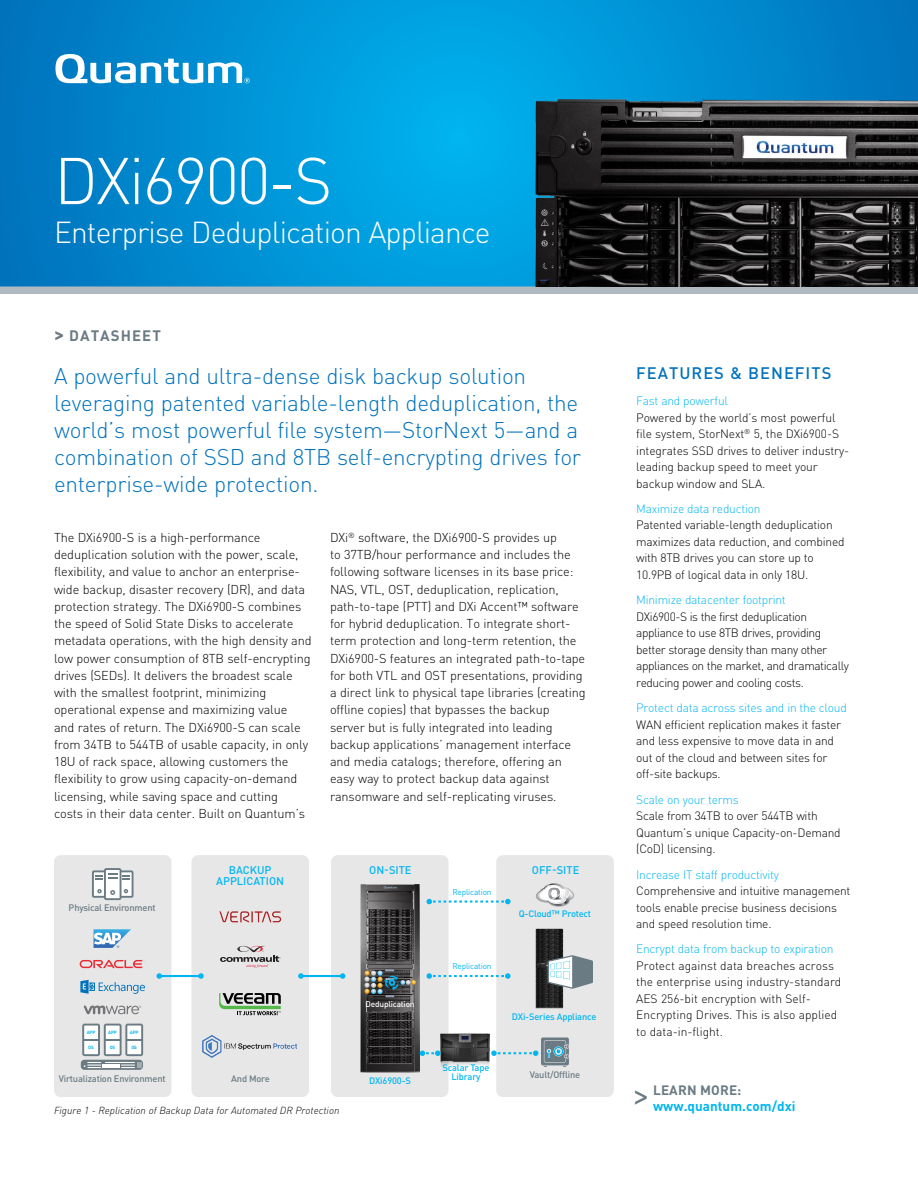
<style>
.page{position:relative;width:918px;height:1188px;background:#fff}
.page>*{position:absolute;margin:0;border:0;box-sizing:border-box;transform-origin:0 0}
.P1_main_copy_block{font:300 64.95px "DIN Pro";letter-spacing:-.03em;color:#fff}
.P1_tab_title{font:35.4px "DIN Pro";color:#6b7b84}
.P1_main_copy_block-2{font:300 30px "DIN Pro";letter-spacing:-.03em;color:#fff}
.P1_main_copy_block-3{font:300 22.5px/27px "DIN Pro";letter-spacing:-.01em;color:#0072bc}
.P1_tab_title-2{font:500 16.5px "DIN Pro";letter-spacing:.06em;color:#0072bc}
.P1_main_copy_block-4{font:700 15px "DIN Pro";letter-spacing:.07em;color:#6b7b84}
.P1_tab_title-3{font:700 13.5px "DIN Pro";color:#00b6f1}
.P1_tab_title-4{font:700 13.5px "DIN Pro";letter-spacing:.01em;color:#6b7b84}
.P1_main_copy_block-5{font:300 12.75px/17.2px "DIN Pro";letter-spacing:-.01em;color:#000}
.P1_features_and_bene{font:300 12px/16.5px "DIN Pro";letter-spacing:-.02em;color:#000}
.P1_features_and_bene-2{font:300 12px/16.5px "DIN Pro";color:#000}
.t1{font:500 11.1px "DIN Pro";color:#00b6f1}
.P2_product_callouts{font:italic 300 10.2px "DIN Pro";color:#000}
.t2{font:500 9.3px "DIN Pro";letter-spacing:-.02em;color:#6b7b84}
.t3{font:500 9.3px/8.2px "DIN Pro";letter-spacing:-.02em;color:#00b6f1;text-align:center}
.t4{font:8.25px "DIN Pro";letter-spacing:-.02em;color:#00b6f1}
.t5{font:500 8.25px "DIN Pro";letter-spacing:-.02em;color:#fff}
.t6{font:700 4.65px "DIN Pro";letter-spacing:-.02em;color:#00b6f1}
.s1{font-size:18.75px}
.s2{color:#00b6f1}
</style>
<div class="page">
<div style="left:331px;top:855px;width:118px;height:242px;background:#e7e7e7;border-radius:7px"></div>
<div style="left:496px;top:855px;width:118px;height:242px;background:#e7e7e7;border-radius:7px"></div>
<div style="left:54px;top:855px;width:117px;height:242px;background:#e7e7e7;border-radius:7px"></div>
<div style="left:191px;top:855px;width:118px;height:242px;background:#e7e7e7;border-radius:7px"></div>
<svg style="left:80px;top:980px;width:65px;height:14px"></svg>
<svg style="left:94px;top:929px;width:37px;height:19px"></svg>
<svg style="left:84px;top:1005px;width:57px;height:10px"></svg>
<svg style="left:80px;top:960px;width:65px;height:8px"></svg>
<svg style="left:536px;top:883px;width:38px;height:24px"></svg>
<svg style="left:92px;top:868px;width:42px;height:32px"></svg>
<svg style="left:82px;top:1024px;width:61px;height:32px;background:#cfd4d7"></svg>
<svg style="left:81px;top:1060px;width:62px;height:10px"></svg>
<hr style="left:102px;top:1065px;width:18px;height:3px;background:#fff">
<hr style="left:105px;top:1062px;width:30px;height:1px;background:#fff">
<svg style="left:84px;top:1062px;width:17px;height:6px"></svg>
<svg style="left:121px;top:1063px;width:20px;height:5px"></svg>
<img style="left:361px;top:884px;width:58px;height:188px">
<svg style="left:364px;top:971px;width:52px;height:23px"></svg>
<img style="left:535px;top:928px;width:29px;height:81px">
<svg style="left:548px;top:955px;width:45px;height:34px;background:#a3afb4"></svg>
<img style="left:438px;top:1031px;width:52px;height:45px">
<hr style="left:159px;top:975px;width:42px;height:2px;background:#00b6f1">
<svg style="left:198px;top:973px;width:6px;height:6px"></svg>
<svg style="left:157px;top:973px;width:5px;height:6px"></svg>
<hr style="left:301px;top:975px;width:42px;height:2px;background:#00b6f1">
<svg style="left:340px;top:973px;width:5px;height:6px"></svg>
<svg style="left:298px;top:973px;width:6px;height:6px"></svg>
<svg style="left:491px;top:1038px;width:78px;height:29px"></svg>
<svg style="left:420px;top:1051px;width:21px;height:5px"></svg>
<svg style="left:427px;top:973px;width:84px;height:6px"></svg>
<svg style="left:427px;top:899px;width:84px;height:5px"></svg>
<svg style="left:220px;top:946px;width:61px;height:22px"></svg>
<img style="left:202px;top:1035px;width:95px;height:23px">
<svg style="left:219px;top:993px;width:62px;height:22px"></svg>
<img style="left:219px;top:910px;width:64px;height:13px">
<svg style="left:0;top:0;width:918px;height:286px;background:#0091d4"></svg>
<svg style="left:56px;top:54px;width:194px;height:29px"></svg>
<div style="left:0;top:286px;width:918px;height:8px;background:#b1bac0"></div>
<img style="left:496px;top:75px;width:422px;height:212px">
<p class="P1_main_copy_block" style="left:54px;top:131px;width:280px">DXi6900-S</p>
<p class="P1_main_copy_block-2" style="left:54px;top:209px;width:438px">Enterprise Deduplication Appliance</p>
<p class="P1_main_copy_block-4" style="left:54px;top:323px;width:108px"><span class="s1">&gt;</span> DATASHEET</p>
<p class="P1_main_copy_block-3" style="left:54px;top:360px;width:529px">A powerful and ultra-dense disk backup solution leveraging patented variable-length deduplication, the world’s most powerful file system—StorNext 5—and a combination of SSD and 8TB self-encrypting drives for enterprise-wide protection.</p>
<p class="P1_main_copy_block-5" style="left:54px;top:528px;width:259px">The DXi6900-S is a high-performance deduplication solution with the power, scale, flexibility, and value to anchor an enterprise&shy;wide backup, disaster recovery (DR), and data protection strategy. The DXi6900-S combines the speed of Solid State Disks to accelerate metadata operations, with the high density and low power consumption of 8TB self-encrypting drives (SEDs). It delivers the broadest scale with the smallest footprint, minimizing operational expense and maximizing value<br>and rates of return. The DXi6900-S can scale from 34TB to 544TB of usable capacity, in only 18U of rack space, allowing customers the flexibility to grow using capacity-on-demand licensing, while saving space and cutting<br>costs in their data center. Built on Quantum’s</p>
<p class="P1_main_copy_block-5" style="left:330px;top:528px;width:257px">DXi<sup>®</sup> software, the DXi6900-S provides up<br>to 37TB/hour performance and includes the following software licenses in its base price:<br>NAS, VTL, OST, deduplication, replication, path-to-tape (PTT) and DXi Accent™ software for hybrid deduplication. To integrate short&shy;term protection and long-term retention, the DXi6900-S features an integrated path-to-tape for both VTL and OST presentations, providing a direct link to physical tape libraries (creating offline copies) that bypasses the backup server but is fully integrated into leading backup applications’ management interface and media catalogs; therefore, offering an easy way to protect backup data against ransomware and self-replicating viruses.</p>
<p class="t1" style="left:229px;top:861px;width:44px">BACKUP</p>
<p class="t1" style="left:369px;top:861px;width:44px">ON-SITE</p>
<p class="t1" style="left:532px;top:861px;width:49px">OFF-SITE</p>
<p class="t1" style="left:216px;top:872px;width:69px">APPLICATION</p>
<p class="t2" style="left:69px;top:901px;width:89px">Physical Environment</p>
<p class="t6" style="left:87px;top:1029px;width:10px">APP</p>
<p class="t6" style="left:88px;top:1043px;width:7px">OS</p>
<p class="t6" style="left:108px;top:1029px;width:10px">APP</p>
<p class="t6" style="left:110px;top:1043px;width:7px">OS</p>
<p class="t6" style="left:130px;top:1029px;width:10px">APP</p>
<p class="t6" style="left:131px;top:1043px;width:7px">OS</p>
<p class="t2" style="left:59px;top:1071px;width:108px">Virtualization Environment</p>
<p class="t2" style="left:231px;top:1071px;width:40px">And More</p>
<p class="P2_product_callouts" style="left:54px;top:1103px;width:287px">Figure 1 - Replication of Backup Data for Automated DR Protection</p>
<p class="t5" style="left:366px;top:997px;width:51px">Deduplication</p>
<p class="t3" style="left:369px;top:1075px;width:43px">DXi6900-S</p>
<p class="t4" style="left:452px;top:885px;width:41px">Replication</p>
<p class="t4" style="left:452px;top:960px;width:41px">Replication</p>
<p class="t3" style="left:443px;top:1063px;width:48px">Scalar Tape<br>Library</p>
<p class="t3" style="left:519px;top:908px;width:74px">Q-Cloud™ Protect</p>
<p class="t3" style="left:512px;top:1011px;width:86px">DXi-Series Appliance</p>
<p class="t2" style="left:530px;top:1068px;width:52px">Vault/Offline</p>
<p class="P1_tab_title-2" style="left:636px;top:360px;width:197px">FEATURES &amp; BENEFITS</p>
<p class="P1_features_and_bene" style="left:636px;top:391px;width:214px"><span class="s2">Fast and powerful<br></span>Powered by the world’s most powerful file system, StorNext<sup>®</sup> 5, the DXi6900-S integrates SSD drives to deliver industry&shy;leading backup speed to meet your backup window and SLA.</p>
<p class="P1_features_and_bene" style="left:636px;top:499px;width:210px"><span class="s2">Maximize data reduction<br></span>Patented variable-length deduplication maximizes data reduction, and combined with 8TB drives you can store up to 10.9PB of logical data in only 18U.</p>
<p class="P1_features_and_bene" style="left:636px;top:591px;width:214px"><span class="s2">Minimize datacenter footprint<br></span>DXi6900-S is the first deduplication appliance to use 8TB drives, providing better storage density than many other appliances on the market, and dramatically reducing power and cooling costs.</p>
<p class="P1_features_and_bene" style="left:636px;top:699px;width:212px"><span class="s2">Protect data across sites and in the cloud </span>WAN efficient replication makes it faster and less expensive to move data in and out of the cloud and between sites for off-site backups.</p>
<p class="P1_features_and_bene" style="left:636px;top:790px;width:206px"><span class="s2">Scale on your terms<br></span>Scale from 34TB to over 544TB with<br>Quantum’s unique Capacity-on-Demand (CoD) licensing.</p>
<p class="P1_features_and_bene" style="left:636px;top:865px;width:216px"><span class="s2">Increase IT staff productivity </span>Comprehensive and intuitive management tools enable precise business decisions and speed resolution time.</p>
<p class="P1_features_and_bene-2" style="left:636px;top:940px;width:207px"><span class="s2">Encrypt data from backup to expiration </span>Protect against data breaches across the enterprise using industry-standard AES 256-bit encryption with Self-Encrypting Drives. This is also applied to data-in-flight.</p>
<p class="P1_tab_title-4" style="left:653px;top:1079px;width:90px">LEARN MORE:</p>
<p class="P1_tab_title" style="left:632px;top:1066px;width:20px">&gt;</p>
<p class="P1_tab_title-3" style="left:653px;top:1095px;width:144px">www.quantum.com/dxi</p>
</div>
